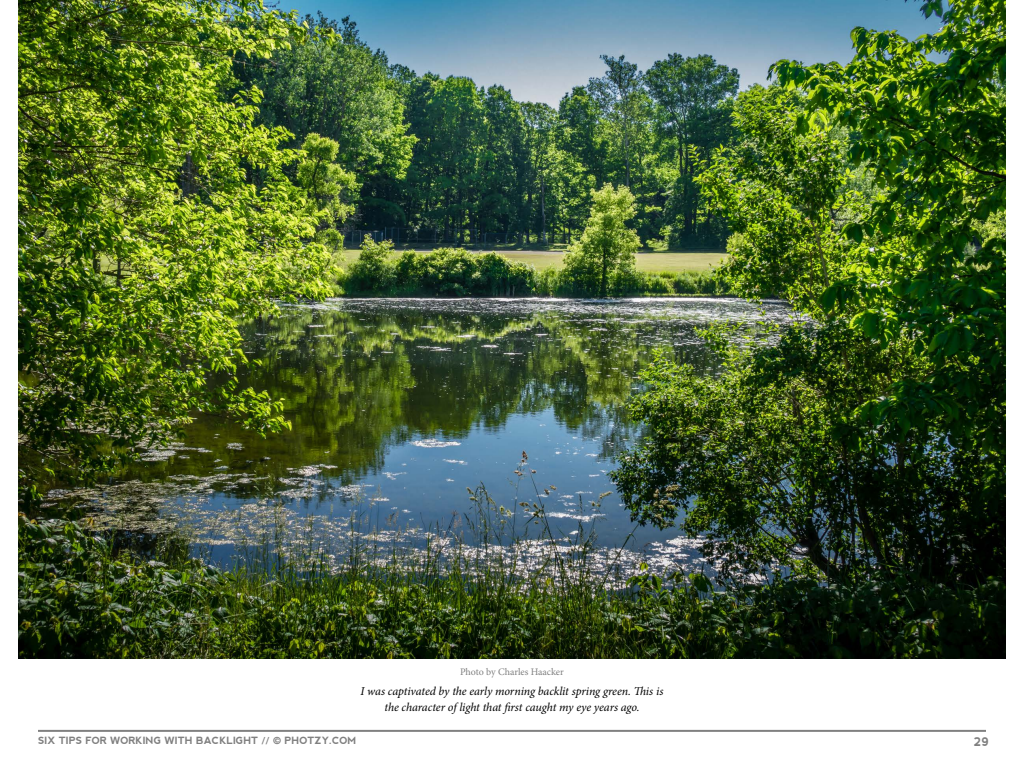
<style>
.page{position:relative;width:1024px;height:768px;background:#fff}
.page>*{position:absolute;margin:0;border:0;box-sizing:border-box;transform-origin:0 0}
.t1{font:italic 12px/16px "Minion Pro";letter-spacing:-.01em;color:#000;text-align:center}
.t2{font:700 12px "nevis";color:#808080}
.t3{font:700 10px "nevis";color:#808080}
.t4{font:10px "Minion Pro";letter-spacing:-.005em;color:#808080}
.s1{font-family:"Avenir LT";font-weight:900}
</style>
<div class="page">
<hr style="left:38px;top:730px;width:948px;height:2px;background:#808080">
<img style="left:18px;top:0;width:988px;height:658px">
<p class="t4" style="left:460px;top:665px;width:105px">Photo by Charles Haacker</p>
<p class="t1" style="left:361px;top:683px;width:304px">I was captivated by the early morning backlit spring green. This is the character of light that first caught my eye years ago.</p>
<p class="t3" style="left:38px;top:735px;width:320px">SIX TIPS FOR WORKING WITH BACKLIGHT // <span class="s1">©</span> PHOTZY.COM</p>
<p class="t2" style="left:974px;top:735px;width:17px">29</p>
</div>
